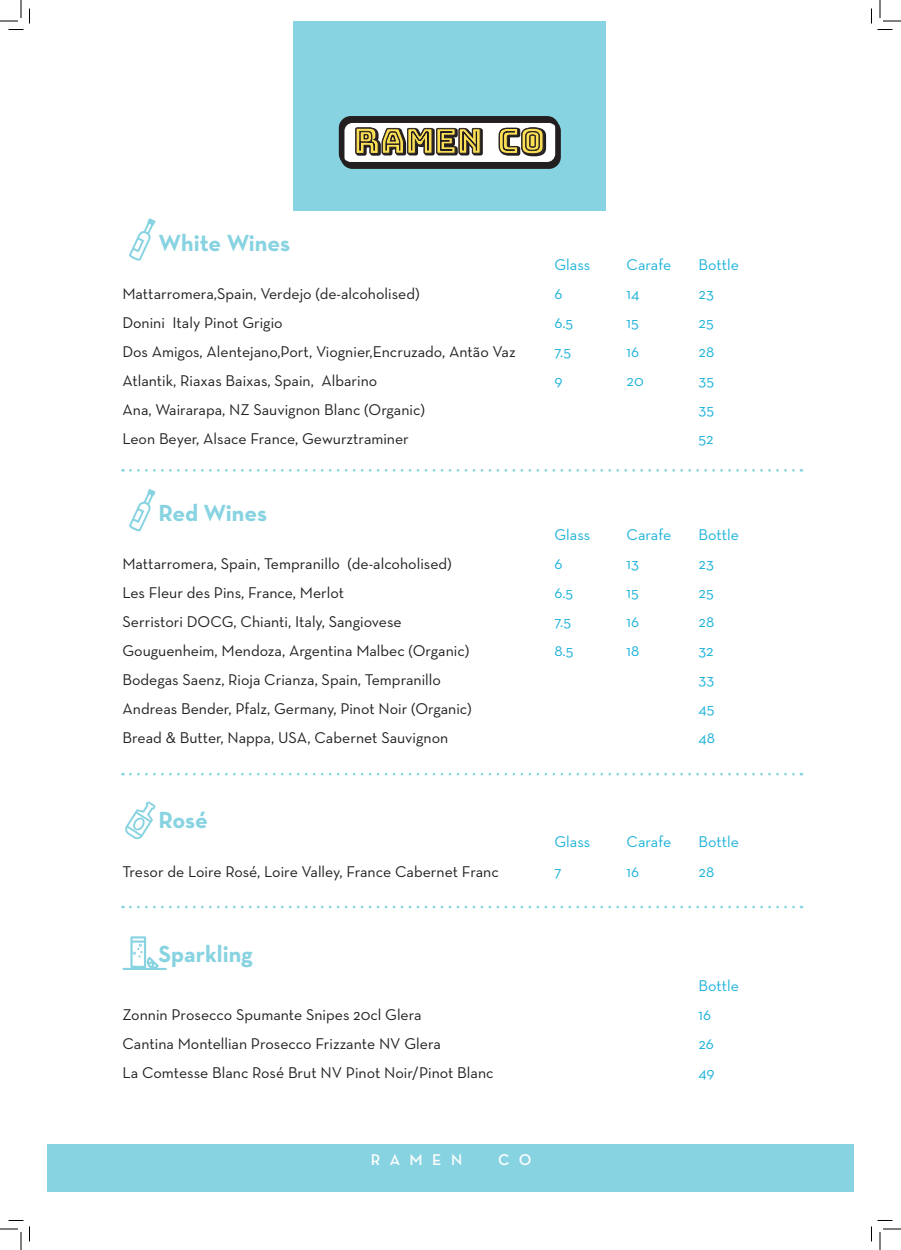
<style>
.page{position:relative;width:901px;height:1250px;background:#fff}
.page>*{position:absolute;margin:0;border:0;box-sizing:border-box;transform-origin:0 0}
.t1{font:700 23.8px "Neutra Text";color:#88d3e1}
.t2{font:15.8px "Neutra Text";color:#231f20}
.t3{font:15.8px "Neutra Text";color:#1eb3d9}
.t4{font:600 15.8px "Neutra Text";letter-spacing:.6em;color:#fff}
</style>
<div class="page">
<svg style="left:129px;top:218px;width:27px;height:43px"></svg>
<svg style="left:129px;top:489px;width:27px;height:43px"></svg>
<svg style="left:125px;top:801px;width:31px;height:39px"></svg>
<svg style="left:122px;top:936px;width:45px;height:34px"></svg>
<div style="left:47px;top:1144px;width:807px;height:47px;background:#88d3e1"></div>
<svg style="left:130px;top:469px;width:672px;height:2px"></svg>
<svg style="left:130px;top:773px;width:672px;height:2px"></svg>
<svg style="left:130px;top:905px;width:672px;height:3px"></svg>
<div style="left:293px;top:21px;width:313px;height:189px;background:#88d3e1"></div>
<svg style="left:339px;top:116px;width:222px;height:53px;background:#908a75"></svg>
<svg style="left:0;top:0;width:30px;height:30px"></svg>
<svg style="left:0;top:1220px;width:30px;height:30px"></svg>
<svg style="left:871px;top:0;width:30px;height:30px"></svg>
<svg style="left:871px;top:1220px;width:30px;height:30px"></svg>
<p class="t1" style="left:158px;top:228px;width:133px">White Wines</p>
<p class="t3" style="left:554px;top:255px;width:37px">Glass</p>
<p class="t3" style="left:626px;top:255px;width:46px">Carafe</p>
<p class="t3" style="left:698px;top:255px;width:42px">Bottle</p>
<p class="t2" style="left:122px;top:284px;width:299px">Mattarromera,Spain, Verdejo (de-alcoholised)</p>
<p class="t3" style="left:554px;top:284px;width:10px">6</p>
<p class="t3" style="left:626px;top:284px;width:14px">14</p>
<p class="t3" style="left:698px;top:284px;width:17px">23</p>
<p class="t2" style="left:122px;top:313px;width:162px">Donini Italy Pinot Grigio</p>
<p class="t3" style="left:554px;top:313px;width:20px">6.5</p>
<p class="t3" style="left:626px;top:313px;width:14px">15</p>
<p class="t3" style="left:698px;top:313px;width:17px">25</p>
<p class="t2" style="left:122px;top:342px;width:395px">Dos Amigos, Alentejano,Port, Viognier,Encruzado, Antão Vaz</p>
<p class="t3" style="left:554px;top:342px;width:18px">7.5</p>
<p class="t3" style="left:626px;top:342px;width:14px">16</p>
<p class="t3" style="left:698px;top:342px;width:17px">28</p>
<p class="t2" style="left:122px;top:371px;width:256px">Atlantik, Riaxas Baixas, Spain, Albarino</p>
<p class="t3" style="left:554px;top:371px;width:10px">9</p>
<p class="t3" style="left:626px;top:371px;width:19px">20</p>
<p class="t3" style="left:698px;top:371px;width:17px">35</p>
<p class="t2" style="left:122px;top:400px;width:304px">Ana, Wairarapa, NZ Sauvignon Blanc (Organic)</p>
<p class="t3" style="left:698px;top:400px;width:17px">35</p>
<p class="t2" style="left:122px;top:429px;width:288px">Leon Beyer, Alsace France, Gewurztraminer</p>
<p class="t3" style="left:698px;top:429px;width:17px">52</p>
<p class="t1" style="left:158px;top:497px;width:110px">Red Wines</p>
<p class="t3" style="left:554px;top:524px;width:37px">Glass</p>
<p class="t3" style="left:626px;top:524px;width:46px">Carafe</p>
<p class="t3" style="left:698px;top:524px;width:42px">Bottle</p>
<p class="t2" style="left:122px;top:553px;width:331px">Mattarromera, Spain, Tempranillo (de-alcoholised)</p>
<p class="t3" style="left:554px;top:553px;width:10px">6</p>
<p class="t3" style="left:626px;top:553px;width:14px">13</p>
<p class="t3" style="left:698px;top:553px;width:17px">23</p>
<p class="t2" style="left:122px;top:582px;width:223px">Les Fleur des Pins, France, Merlot</p>
<p class="t3" style="left:554px;top:582px;width:20px">6.5</p>
<p class="t3" style="left:626px;top:582px;width:14px">15</p>
<p class="t3" style="left:698px;top:582px;width:17px">25</p>
<p class="t2" style="left:122px;top:612px;width:281px">Serristori DOCG, Chianti, Italy, Sangiovese</p>
<p class="t3" style="left:554px;top:612px;width:18px">7.5</p>
<p class="t3" style="left:626px;top:612px;width:14px">16</p>
<p class="t3" style="left:698px;top:612px;width:17px">28</p>
<p class="t2" style="left:122px;top:641px;width:348px">Gouguenheim, Mendoza, Argentina Malbec (Organic)</p>
<p class="t3" style="left:554px;top:641px;width:20px">8.5</p>
<p class="t3" style="left:626px;top:641px;width:14px">18</p>
<p class="t3" style="left:698px;top:641px;width:17px">32</p>
<p class="t2" style="left:122px;top:670px;width:320px">Bodegas Saenz, Rioja Crianza, Spain, Tempranillo</p>
<p class="t3" style="left:698px;top:670px;width:17px">33</p>
<p class="t2" style="left:122px;top:699px;width:351px">Andreas Bender, Pfalz, Germany, Pinot Noir (Organic)</p>
<p class="t3" style="left:698px;top:699px;width:17px">45</p>
<p class="t2" style="left:122px;top:728px;width:327px">Bread &amp; Butter, Nappa, USA, Cabernet Sauvignon</p>
<p class="t3" style="left:698px;top:728px;width:18px">48</p>
<p class="t1" style="left:158px;top:805px;width:51px">Rosé</p>
<p class="t3" style="left:554px;top:832px;width:37px">Glass</p>
<p class="t3" style="left:626px;top:832px;width:46px">Carafe</p>
<p class="t3" style="left:698px;top:832px;width:42px">Bottle</p>
<p class="t2" style="left:122px;top:861px;width:378px">Tresor de Loire Rosé, Loire Valley, France Cabernet Franc</p>
<p class="t3" style="left:554px;top:861px;width:9px">7</p>
<p class="t3" style="left:626px;top:861px;width:14px">16</p>
<p class="t3" style="left:698px;top:861px;width:17px">28</p>
<p class="t1" style="left:158px;top:939px;width:96px">Sparkling</p>
<p class="t3" style="left:698px;top:975px;width:42px">Bottle</p>
<p class="t2" style="left:122px;top:1004px;width:301px">Zonnin Prosecco Spumante Snipes 20cl Glera</p>
<p class="t3" style="left:698px;top:1004px;width:14px">16</p>
<p class="t2" style="left:122px;top:1033px;width:320px">Cantina Montellian Prosecco Frizzante NV Glera</p>
<p class="t3" style="left:698px;top:1033px;width:17px">26</p>
<p class="t2" style="left:122px;top:1062px;width:373px">La Comtesse Blanc Rosé Brut NV Pinot Noir/Pinot Blanc</p>
<p class="t3" style="left:698px;top:1062px;width:18px">49</p>
<p class="t4" style="left:371px;top:1150px;width:93px">RAMEN</p>
<p class="t4" style="left:498px;top:1150px;width:35px">C O</p>
</div>
